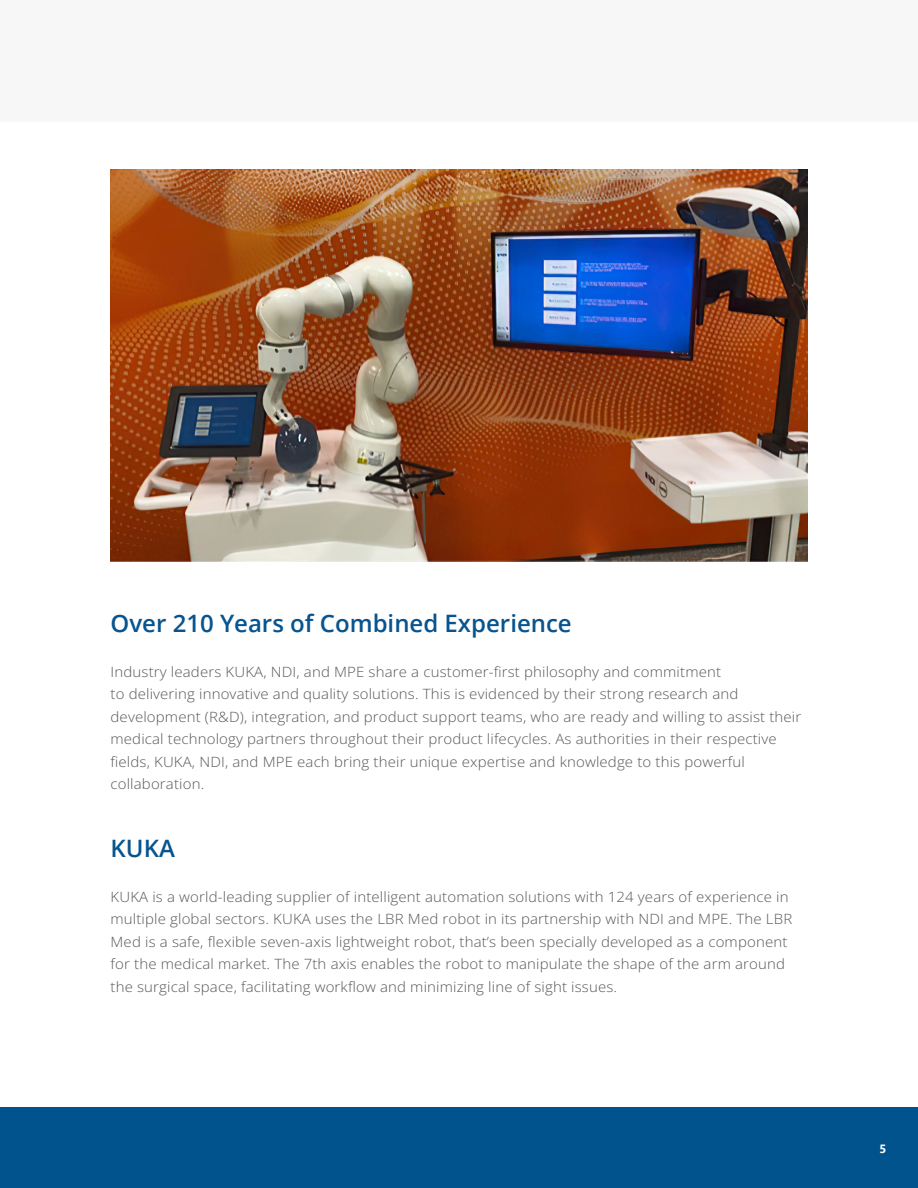
<style>
.page{position:relative;width:918px;height:1188px;background:#fff}
.page>*{position:absolute;margin:0;border:0;box-sizing:border-box;transform-origin:0 0}
.default_text{font:600 24px "Open Sans";color:#07548f}
.default_text-2{font:300 14.25px/22.5px "Open Sans";letter-spacing:.01em;color:#57585a;scale:1.05 1}
.t1{font:700 12px "Segoe UI";color:#fff}
</style>
<div class="page">
<div style="left:0;top:1107px;width:918px;height:81px;background:#00538d"></div>
<div style="left:0;top:0;width:918px;height:122px;background:#f7f7f8"></div>
<img style="left:111px;top:169px;width:696px;height:392px">
<p class="default_text" style="left:111px;top:606px;width:463px">Over 210 Years of Combined Experience</p>
<p class="default_text-2" style="left:111px;top:660px;width:659px">Industry leaders KUKA, NDI, and MPE share a customer-first philosophy and commitment<br>to delivering innovative and quality solutions. This is evidenced by their strong research and development (R&amp;D), integration, and product support teams, who are ready and willing to assist their medical technology partners throughout their product lifecycles. As authorities in their respective fields, KUKA, NDI, and MPE each bring their unique expertise and knowledge to this powerful collaboration.</p>
<p class="default_text" style="left:111px;top:831px;width:66px">KUKA</p>
<p class="default_text-2" style="left:111px;top:885px;width:651px">KUKA is a world-leading supplier of intelligent automation solutions with 124 years of experience in multiple global sectors. KUKA uses the LBR Med robot in its partnership with NDI and MPE. The LBR Med is a safe, flexible seven-axis lightweight robot, that’s been specially developed as a component for the medical market. The 7th axis enables the robot to manipulate the shape of the arm around the surgical space, facilitating workflow and minimizing line of sight issues.</p>
<p class="t1" style="left:880px;top:1138px;width:8px">5</p>
</div>
